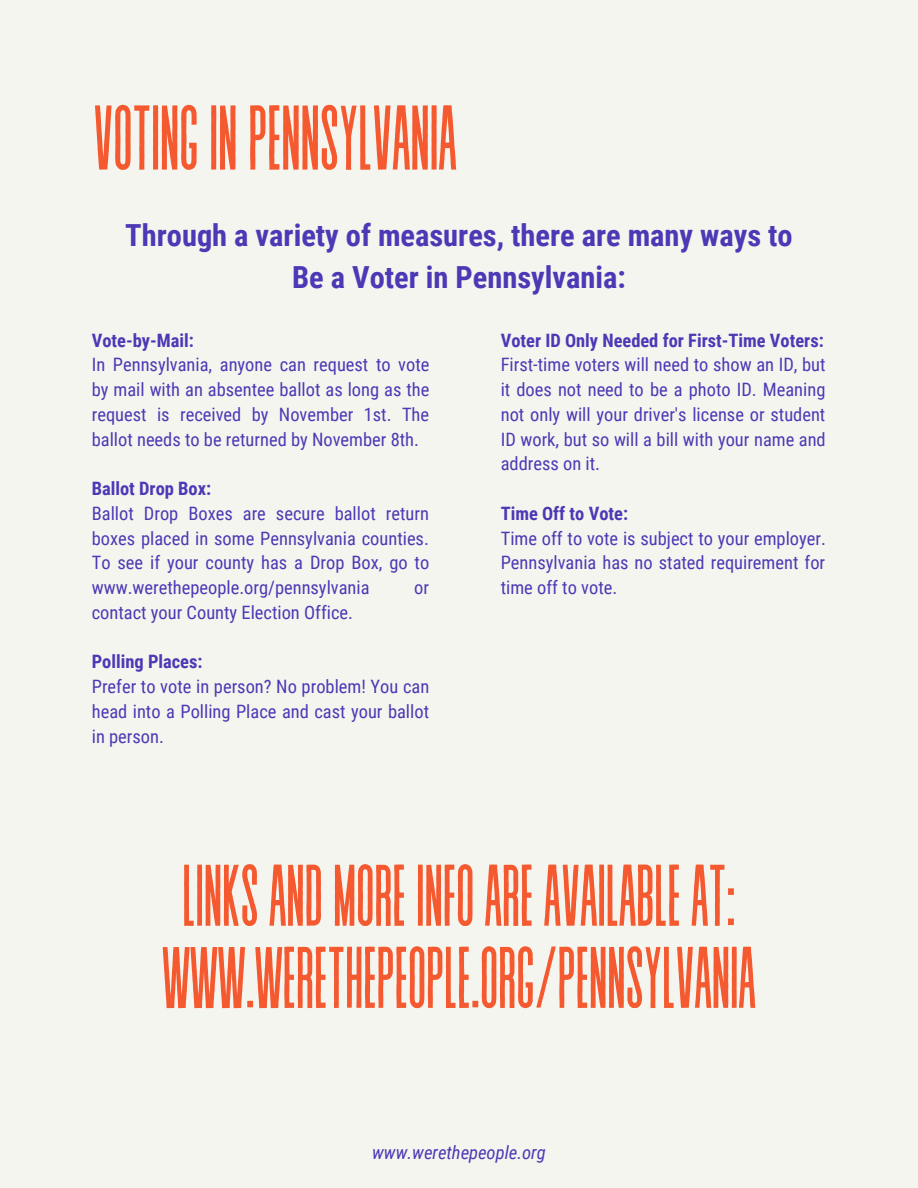
<style>
.page{position:relative;width:918px;height:1188px;background:#f5f5ef}
.page>*{position:absolute;margin:0;border:0;box-sizing:border-box;transform-origin:0 0}
.t1{font:91.65px "Revive 80 Tall";letter-spacing:-.03em;color:#f4592f}
.t2{font:87.15px/82.2px "Revive 80 Tall";letter-spacing:-.03em;color:#f4592f}
.t3{font:700 30.45px/41.7px "Roboto Condensed";color:#4b39b5;text-align:center}
.t4{font:18.45px/24.8px "Roboto Condensed";color:#4b39b5;text-align:justify}
.t5{font:700 18.45px "Roboto Condensed";color:#4b39b5}
.t6{font:italic 18.45px "Roboto Condensed";color:#4b39b5}
</style>
<div class="page">
<h1 class="t1" style="left:92px;top:91px;width:368px">VOTINGINPENNSYLVANIA</h1>
<h3 class="t3" style="left:125px;top:215px;width:669px">Through a variety of measures, there are many ways to<br>Be a Voter in Pennsylvania:</h3>
<p class="t5" style="left:92px;top:330px;width:104px">Vote-by-Mail:</p>
<p class="t4" style="left:92px;top:353px;width:339px">In Pennsylvania, anyone can request to vote by mail with an absentee ballot as long as the request is received by November 1st. The ballot needs to be returned by November 8th.</p>
<p class="t5" style="left:92px;top:478px;width:121px">Ballot Drop Box:</p>
<p class="t4" style="left:92px;top:501px;width:339px">Ballot Drop Boxes are secure ballot return boxes placed in some Pennsylvania counties.<br>To see if your county has a Drop Box, go to www.werethepeople.org/pennsylvania</p>
<p class="t4" style="left:414px;top:575px;width:16px">or</p>
<p class="t4" style="left:92px;top:600px;width:263px">contact your County Election Office.</p>
<p class="t5" style="left:92px;top:651px;width:112px">Polling Places:</p>
<p class="t4" style="left:92px;top:674px;width:339px">Prefer to vote in person? No problem! You can head into a Polling Place and cast your ballot in person.</p>
<p class="t5" style="left:501px;top:330px;width:325px">Voter ID Only Needed for First-Time Voters:</p>
<p class="t4" style="left:501px;top:353px;width:327px">First-time voters will need to show an ID, but it does not need to be a photo ID. Meaning not only will your driver's license or student ID work, but so will a bill with your name and address on it.</p>
<p class="t5" style="left:501px;top:503px;width:129px">Time Off to Vote:</p>
<p class="t4" style="left:501px;top:526px;width:327px">Time off to vote is subject to your employer.<br>Pennsylvania has no stated requirement for time off to vote.</p>
<h2 class="t2" style="left:161px;top:862px;width:598px">LINKSANDMOREINFOAREAVAILABLEAT:<br>WWW.WERETHEPEOPLE.ORG/PENNSYLVANIA</h2>
<p class="t6" style="left:372px;top:1142px;width:175px">www.werethepeople.org</p>
</div>
